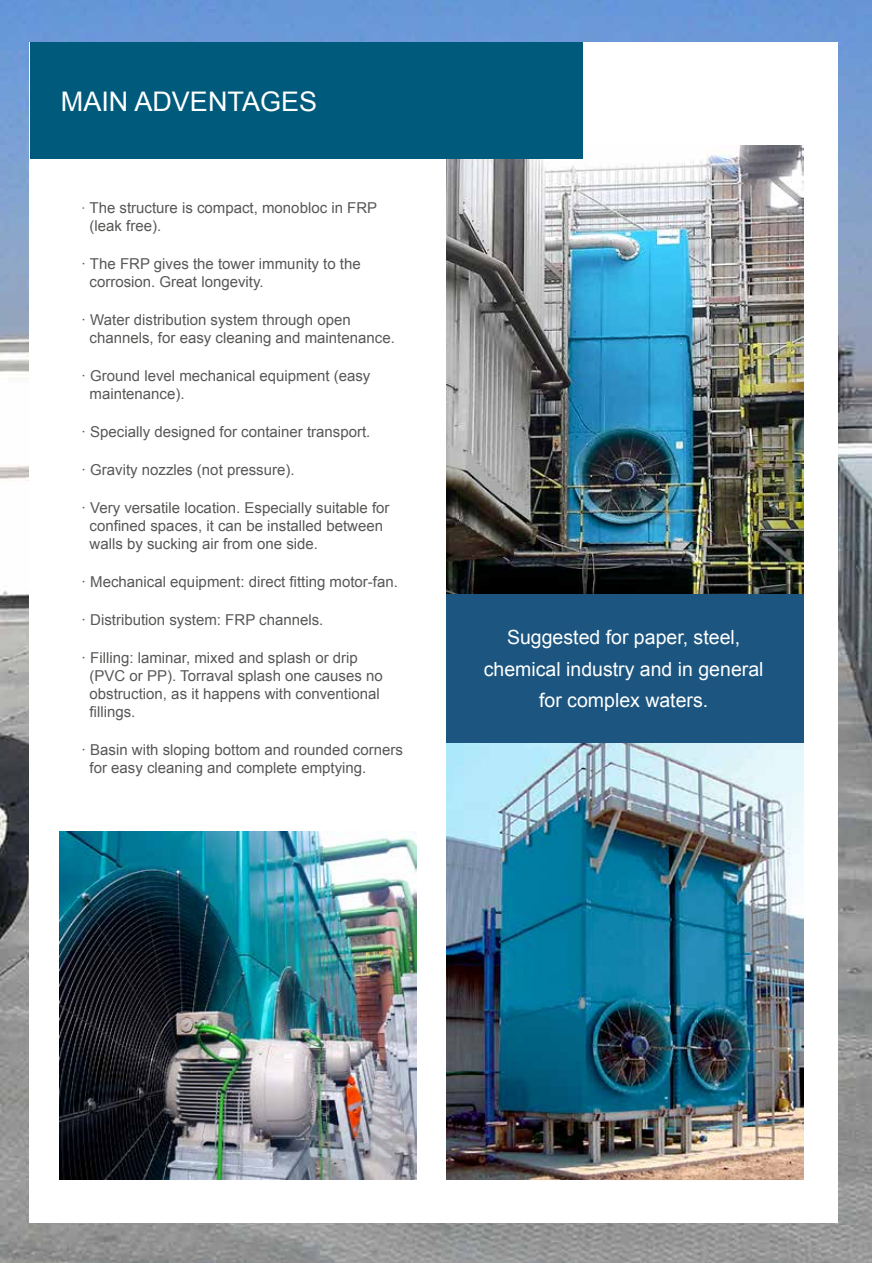
<style>
.page{position:relative;width:872px;height:1263px;background:#fff}
.page>*{position:absolute;margin:0;border:0;box-sizing:border-box;transform-origin:0 0}
.t1{font:27px "Arial";color:#fff}
.t2{font:19.5px/31.5px "Arial";color:#fff;text-align:center}
.t3{font:15px/18px "Arial";color:#575756}
.s1{font-size:13.8px}
</style>
<div class="page">
<img style="left:0;top:0;width:872px;height:1263px">
<div style="left:30px;top:588px;width:808px;height:634px;background:#fff"></div>
<div style="left:30px;top:43px;width:808px;height:555px;background:#fff"></div>
<img style="left:446px;top:145px;width:358px;height:449px">
<div style="left:30px;top:43px;width:552px;height:116px;background:#005a7c"></div>
<img style="left:446px;top:742px;width:358px;height:438px">
<div style="left:446px;top:594px;width:358px;height:148px;background:#1c5680"></div>
<img style="left:60px;top:831px;width:357px;height:349px">
<h1 class="t1" style="left:61px;top:84px;width:258px">MAIN ADVENTAGES</h1>
<p class="t3" style="left:90px;top:199px;width:289px;text-indent:-9px"><span class="s1">·</span> The structure is compact, monobloc in FRP (leak free).</p>
<p class="t3" style="left:90px;top:255px;width:273px;text-indent:-9px">· The FRP gives the tower immunity to the corrosion. Great longevity.</p>
<p class="t3" style="left:90px;top:311px;width:307px;text-indent:-9px">· Water distribution system through open channels, for easy cleaning and maintenance.</p>
<p class="t3" style="left:90px;top:367px;width:282px;text-indent:-9px">· Ground level mechanical equipment (easy maintenance).</p>
<p class="t3" style="left:81px;top:423px;width:291px">· Specially designed for container transport.</p>
<p class="t3" style="left:81px;top:461px;width:215px">· Gravity nozzles (not pressure).</p>
<p class="t3" style="left:90px;top:499px;width:301px;text-indent:-9px">· Very versatile location. Especially suitable for confined spaces, it can be installed between walls by sucking air from one side.</p>
<p class="t3" style="left:81px;top:572px;width:318px">· Mechanical equipment: direct fitting motor-fan.</p>
<p class="t3" style="left:81px;top:610px;width:244px">· Distribution system: FRP channels.</p>
<p class="t3" style="left:90px;top:648px;width:295px;text-indent:-9px">· Filling: laminar, mixed and splash or drip (PVC or PP). Torraval splash one causes no obstruction, as it happens with conventional fillings.</p>
<p class="t3" style="left:90px;top:740px;width:315px;text-indent:-9px">· Basin with sloping bottom and rounded corners for easy cleaning and complete emptying.</p>
<h2 class="t2" style="left:484px;top:622px;width:281px">Suggested for paper, steel, chemical industry and in general for complex waters.</h2>
</div>
